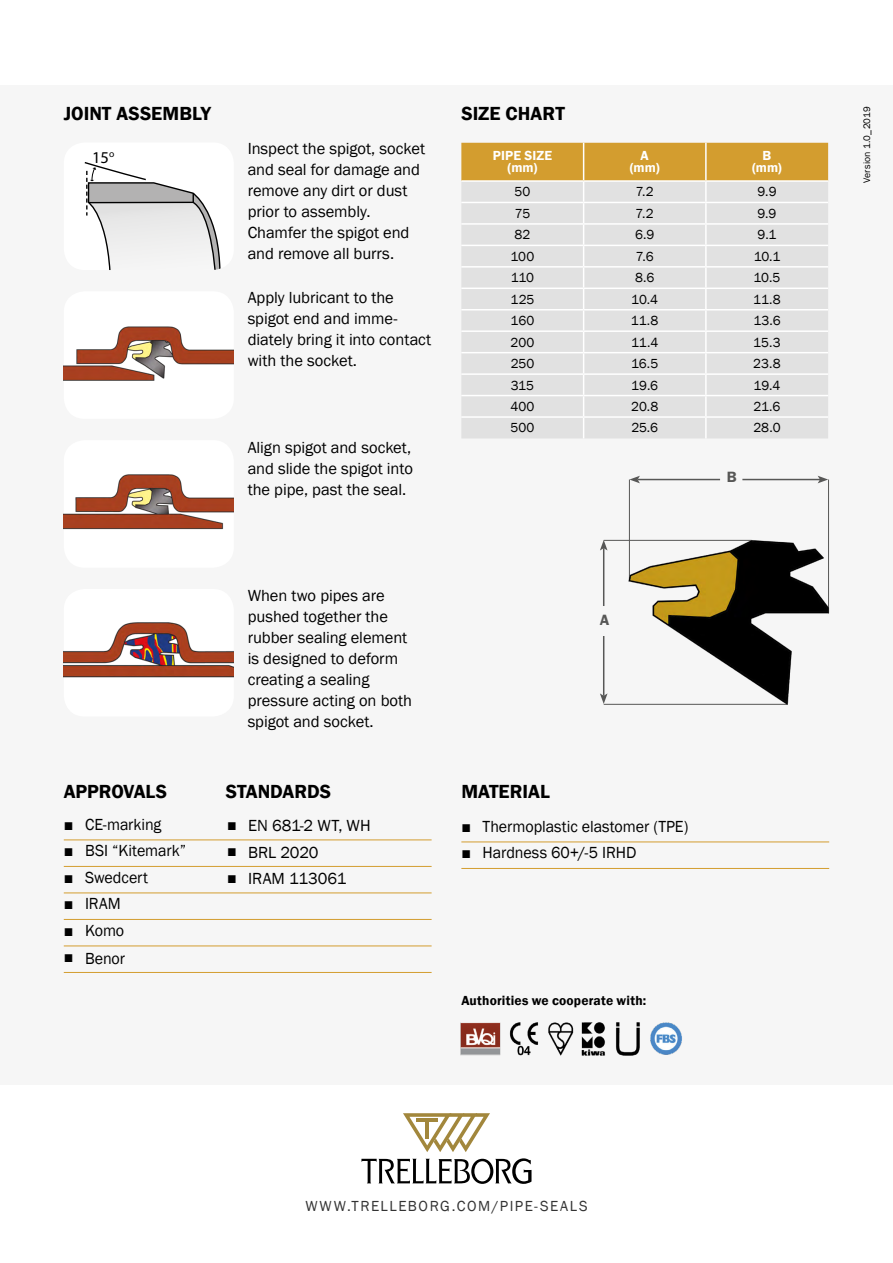
<style>
.page{position:relative;width:893px;height:1263px;background:#fff}
.page>*{position:absolute;margin:0;border:0;box-sizing:border-box;transform-origin:0 0}
.t1{font:600 19.5px "Franklin Gothic";color:#000}
.t2{font:16.5px/21px "Franklin Gothic";letter-spacing:-.005em;color:#000}
.t3{font:16.5px "Myriad Pro";color:#000}
.t4{font:15px "Franklin Gothic";letter-spacing:.105em;color:#000}
.t5{font:600 15px "ITC Franklin Gothic Std";color:#575756}
.t6{font:13.5px "Franklin Gothic";letter-spacing:-.005em;color:#000}
.t7{font:600 13.5px "Franklin Gothic";letter-spacing:.01em;color:#000}
.t8{font:600 13.5px/12.5px "Franklin Gothic";letter-spacing:.01em;color:#fff;text-align:center}
.t9{font:9.75px "Franklin Gothic";letter-spacing:.015em;color:#000}
</style>
<div class="page">
<div style="left:0;top:85px;width:893px;height:999px;background:#f6f6f6"></div>
<svg style="left:403px;top:1113px;width:87px;height:39px"></svg>
<svg style="left:361px;top:1158px;width:170px;height:26px"></svg>
<svg style="left:461px;top:143px;width:367px;height:295px;background:#e1dacc"></svg>
<hr style="left:705px;top:418px;width:2px;height:20px;background:#fff">
<hr style="left:461px;top:416px;width:123px;height:2px;background:#fff">
<hr style="left:584px;top:416px;width:122px;height:2px;background:#fff">
<hr style="left:706px;top:416px;width:122px;height:2px;background:#fff">
<div style="left:64px;top:142px;width:170px;height:128px;background:#fff;border-radius:21px"></div>
<svg style="left:84px;top:162px;width:137px;height:108px"></svg>
<div style="left:64px;top:291px;width:170px;height:128px;background:#fff;border-radius:21px"></div>
<img style="left:64px;top:326px;width:170px;height:55px">
<div style="left:64px;top:440px;width:170px;height:128px;background:#fff;border-radius:21px"></div>
<img style="left:64px;top:474px;width:170px;height:56px">
<div style="left:64px;top:589px;width:170px;height:127px;background:#fff;border-radius:21px"></div>
<img style="left:64px;top:622px;width:170px;height:56px">
<img style="left:460px;top:1022px;width:222px;height:34px">
<hr style="left:461px;top:842px;width:368px;height:1px;background:#d39d2f">
<hr style="left:461px;top:868px;width:368px;height:1px;background:#d39d2f">
<hr style="left:603px;top:548px;width:1px;height:58px;background:#575756">
<svg style="left:600px;top:540px;width:7px;height:10px"></svg>
<hr style="left:638px;top:479px;width:82px;height:1px;background:#575756">
<svg style="left:630px;top:476px;width:10px;height:7px"></svg>
<hr style="left:603px;top:636px;width:1px;height:60px;background:#575756">
<svg style="left:600px;top:693px;width:7px;height:11px"></svg>
<hr style="left:742px;top:479px;width:78px;height:1px;background:#575756">
<svg style="left:818px;top:476px;width:10px;height:7px"></svg>
<hr style="left:629px;top:479px;width:1px;height:102px;background:#575756">
<hr style="left:604px;top:704px;width:183px;height:1px;background:#575756">
<hr style="left:828px;top:479px;width:1px;height:134px;background:#575756">
<hr style="left:604px;top:540px;width:148px;height:1px;background:#575756">
<img style="left:615px;top:526px;width:215px;height:179px">
<hr style="left:64px;top:840px;width:368px;height:1px;background:#d39d2f">
<hr style="left:64px;top:866px;width:368px;height:1px;background:#d39d2f">
<hr style="left:64px;top:893px;width:368px;height:1px;background:#d39d2f">
<hr style="left:64px;top:919px;width:368px;height:1px;background:#d39d2f">
<hr style="left:64px;top:946px;width:368px;height:1px;background:#d39d2f">
<hr style="left:64px;top:972px;width:368px;height:1px;background:#d39d2f">
<p class="t1" style="left:64px;top:101px;width:149px">JOINT ASSEMBLY</p>
<p class="t1" style="left:461px;top:101px;width:105px">SIZE CHART</p>
<p class="t8" style="left:493px;top:149px;width:61px">PIPE SIZE (mm)</p>
<p class="t8" style="left:630px;top:149px;width:31px">A (mm)</p>
<p class="t8" style="left:752px;top:149px;width:31px">B (mm)</p>
<p class="t6" style="left:515px;top:184px;width:17px">50</p>
<p class="t6" style="left:636px;top:184px;width:20px">7.2</p>
<p class="t6" style="left:757px;top:184px;width:21px">9.9</p>
<p class="t6" style="left:515px;top:205px;width:17px">75</p>
<p class="t6" style="left:636px;top:205px;width:20px">7.2</p>
<p class="t6" style="left:757px;top:205px;width:21px">9.9</p>
<p class="t6" style="left:515px;top:226px;width:17px">82</p>
<p class="t6" style="left:635px;top:226px;width:21px">6.9</p>
<p class="t6" style="left:758px;top:226px;width:20px">9.1</p>
<p class="t6" style="left:511px;top:248px;width:25px">100</p>
<p class="t6" style="left:636px;top:248px;width:19px">7.6</p>
<p class="t6" style="left:754px;top:248px;width:28px">10.1</p>
<p class="t6" style="left:511px;top:269px;width:25px">110</p>
<p class="t6" style="left:635px;top:269px;width:21px">8.6</p>
<p class="t6" style="left:753px;top:269px;width:29px">10.5</p>
<p class="t6" style="left:511px;top:291px;width:25px">125</p>
<p class="t6" style="left:631px;top:291px;width:28px">10.4</p>
<p class="t6" style="left:753px;top:291px;width:29px">11.8</p>
<p class="t6" style="left:511px;top:312px;width:25px">160</p>
<p class="t6" style="left:631px;top:312px;width:29px">11.8</p>
<p class="t6" style="left:753px;top:312px;width:29px">13.6</p>
<p class="t6" style="left:510px;top:334px;width:25px">200</p>
<p class="t6" style="left:631px;top:334px;width:29px">11.4</p>
<p class="t6" style="left:753px;top:334px;width:29px">15.3</p>
<p class="t6" style="left:511px;top:355px;width:25px">250</p>
<p class="t6" style="left:631px;top:355px;width:29px">16.5</p>
<p class="t6" style="left:753px;top:355px;width:29px">23.8</p>
<p class="t6" style="left:511px;top:377px;width:25px">315</p>
<p class="t6" style="left:631px;top:377px;width:28px">19.6</p>
<p class="t6" style="left:753px;top:377px;width:29px">19.4</p>
<p class="t6" style="left:510px;top:398px;width:26px">400</p>
<p class="t6" style="left:631px;top:398px;width:29px">20.8</p>
<p class="t6" style="left:753px;top:398px;width:28px">21.6</p>
<p class="t6" style="left:510px;top:420px;width:26px">500</p>
<p class="t6" style="left:631px;top:420px;width:28px">25.6</p>
<p class="t6" style="left:753px;top:420px;width:29px">28.0</p>
<p class="t2" style="left:248px;top:138px;width:179px">Inspect the spigot, socket and seal for damage and remove any dirt or dust prior to assembly.<br>Chamfer the spigot end and remove all burrs.</p>
<p class="t2" style="left:248px;top:287px;width:185px">Apply lubricant to the spigot end and imme&shy;diately bring it into contact with the socket.</p>
<p class="t3" style="left:92px;top:147px;width:24px">15<sup>o</sup></p>
<p class="t2" style="left:248px;top:437px;width:167px;text-align:justify">Align spigot and socket, and slide the spigot into the pipe, past the seal.</p>
<p class="t2" style="left:248px;top:585px;width:166px">When two pipes are pushed together the rubber sealing element is designed to deform creating a sealing pressure acting on both spigot and socket.</p>
<p class="t1" style="left:64px;top:780px;width:105px">APPROVALS</p>
<p class="t1" style="left:226px;top:780px;width:107px">STANDARDS</p>
<p class="t2" style="left:64px;top:814px;width:99px">■ CE-marking</p>
<p class="t2" style="left:227px;top:815px;width:145px">■ EN 681-2 WT, WH</p>
<p class="t2" style="left:64px;top:840px;width:124px">■ BSI “Kitemark”</p>
<p class="t2" style="left:227px;top:842px;width:93px">■ BRL 2020</p>
<p class="t2" style="left:64px;top:867px;width:86px">■ Swedcert</p>
<p class="t2" style="left:227px;top:868px;width:121px">■ IRAM 113061</p>
<p class="t2" style="left:64px;top:893px;width:58px">■ IRAM</p>
<p class="t2" style="left:64px;top:920px;width:62px">■ Komo</p>
<p class="t2" style="left:64px;top:948px;width:63px">■ Benor</p>
<p class="t5" style="left:600px;top:611px;width:11px">A</p>
<p class="t5" style="left:727px;top:468px;width:11px">B</p>
<p class="t1" style="left:461px;top:780px;width:90px">MATERIAL</p>
<p class="t2" style="left:461px;top:816px;width:229px">■ Thermoplastic elastomer (TPE)</p>
<p class="t2" style="left:461px;top:843px;width:176px">■ Hardness 60+/-5 IRHD</p>
<p class="t7" style="left:461px;top:992px;width:186px">Authorities we cooperate with:</p>
<p class="t4" style="left:305px;top:1196px;width:284px">WWW.TRELLEBORG.COM/PIPE-SEALS</p>
<p class="t9" style="left:861px;top:183px;width:78px;rotate:-90deg">Version 1.0_2019</p>
</div>
